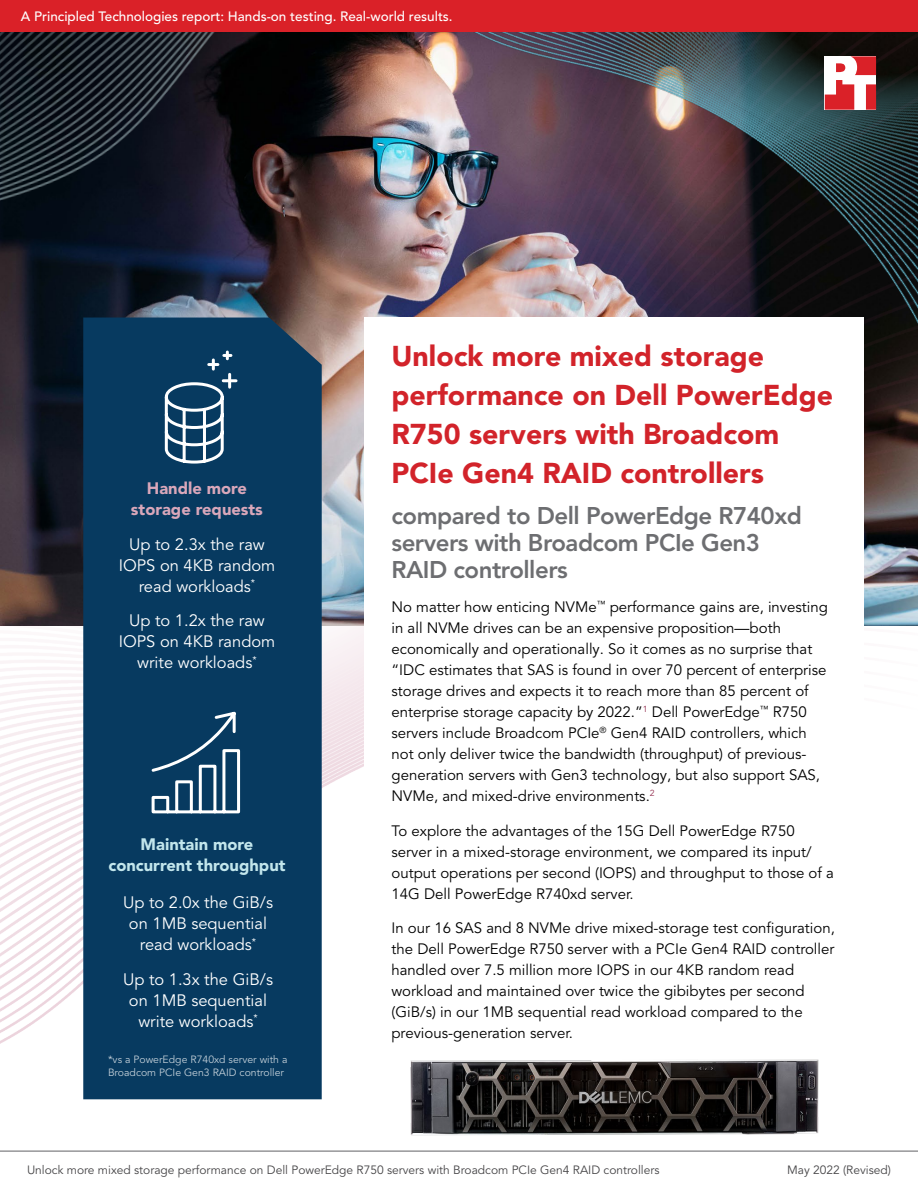
<style>
.page{position:relative;width:918px;height:1188px;background:#fff}
.page>*{position:absolute;margin:0;border:0;box-sizing:border-box;transform-origin:0 0}
.t1{font:900 28.5px/39px "Avenir LT Pro";color:#d2232a}
.t2{font:800 24px/27px "Avenir LT Pro";letter-spacing:-.02em;color:#6d6e71}
.t3{font:16.5px/21px "Avenir LT Pro";color:#fff;text-align:center}
.t4{font:900 16.5px/21px "Avenir LT Pro";color:#c2e6ec;text-align:center}
.t5{font:900 16.5px/21px "Avenir LT Pro";color:#d9a7ba;text-align:center}
.t6{font:15px/21px "Avenir LT Pro";color:#000}
.t7{font:500 13.5px "Avenir LT Pro";color:#fff}
.t8{font:12px "Avenir LT Pro";color:#464547}
.t9{font:10.5px/12.6px "Avenir LT Pro";color:#fff}
</style>
<div class="page">
<img style="left:0;top:548px;width:322px;height:552px">
<img style="left:0;top:32px;width:80px;height:516px">
<img style="left:80px;top:32px;width:838px;height:1007px">
<div style="left:83px;top:318px;width:239px;height:781px;background:#073a60"></div>
<svg style="left:163px;top:352px;width:73px;height:113px"></svg>
<svg style="left:149px;top:704px;width:93px;height:111px;background:#305a7a"></svg>
<div style="left:364px;top:318px;width:500px;height:764px;background:#fff"></div>
<img style="left:410px;top:1059px;width:409px;height:77px">
<hr style="left:0;top:1151px;width:918px;height:1px;background:#616264">
<div style="left:0;top:0;width:918px;height:32px;background:#da2128"></div>
<svg style="left:825px;top:56px;width:51px;height:54px"></svg>
<p class="t7" style="left:21px;top:9px;width:433px">A Principled Technologies report: Hands-on testing. Real-world results.</p>
<p class="t5" style="left:131px;top:478px;width:133px">Handle more storage requests</p>
<p class="t3" style="left:119px;top:534px;width:158px">Up to 2.3x the raw<br>IOPS on 4KB random read workloads<sup>*</sup></p>
<p class="t3" style="left:119px;top:611px;width:158px">Up to 1.2x the raw<br>IOPS on 4KB random write workloads<sup>*</sup></p>
<p class="t4" style="left:108px;top:834px;width:179px">Maintain more concurrent throughput</p>
<p class="t3" style="left:123px;top:892px;width:152px">Up to 2.0x the GiB/s on 1MB sequential read workloads<sup>*</sup></p>
<p class="t3" style="left:123px;top:969px;width:152px">Up to 1.3x the GiB/s on 1MB sequential write workloads<sup>*</sup></p>
<p class="t9" style="left:108px;top:1054px;width:181px">*vs a PowerEdge R740xd server with a<br>Broadcom PCIe Gen3 RAID controller</p>
<h1 class="t1" style="left:392px;top:337px;width:443px">Unlock more mixed storage performance on Dell PowerEdge<br>R750 servers with Broadcom<br>PCIe Gen4 RAID controllers</h1>
<h2 class="t2" style="left:392px;top:502px;width:412px">compared to Dell PowerEdge R740xd servers with Broadcom PCIe Gen3<br>RAID controllers</h2>
<p class="t6" style="left:391px;top:597px;width:438px">No matter how enticing NVMe<sup>™</sup> performance gains are, investing in all NVMe drives can be an expensive proposition—both economically and operationally. So it comes as no surprise that “IDC estimates that SAS is found in over 70 percent of enterprise storage drives and expects it to reach more than 85 percent of enterprise storage capacity by 2022.”<sup>1</sup> Dell PowerEdge<sup>™</sup> R750 servers include Broadcom PCIe<sup>®</sup> Gen4 RAID controllers, which not only deliver twice the bandwidth (throughput) of previous&shy;generation servers with Gen3 technology, but also support SAS, NVMe, and mixed-drive environments.<sup>2</sup></p>
<p class="t6" style="left:392px;top:820px;width:444px">To explore the advantages of the 15G Dell PowerEdge R750 server in a mixed-storage environment, we compared its input/ output operations per second (IOPS) and throughput to those of a 14G Dell PowerEdge R740xd server.</p>
<p class="t6" style="left:392px;top:918px;width:445px">In our 16 SAS and 8 NVMe drive mixed-storage test configuration, the Dell PowerEdge R750 server with a PCIe Gen4 RAID controller handled over 7.5 million more IOPS in our 4KB random read workload and maintained over twice the gibibytes per second (GiB/s) in our 1MB sequential read workload compared to the previous-generation server.</p>
<p class="t8" style="left:27px;top:1163px;width:634px">Unlock more mixed storage performance on Dell PowerEdge R750 servers with Broadcom PCIe Gen4 RAID controllers</p>
<p class="t8" style="left:787px;top:1163px;width:105px">May 2022 (Revised)</p>
</div>
